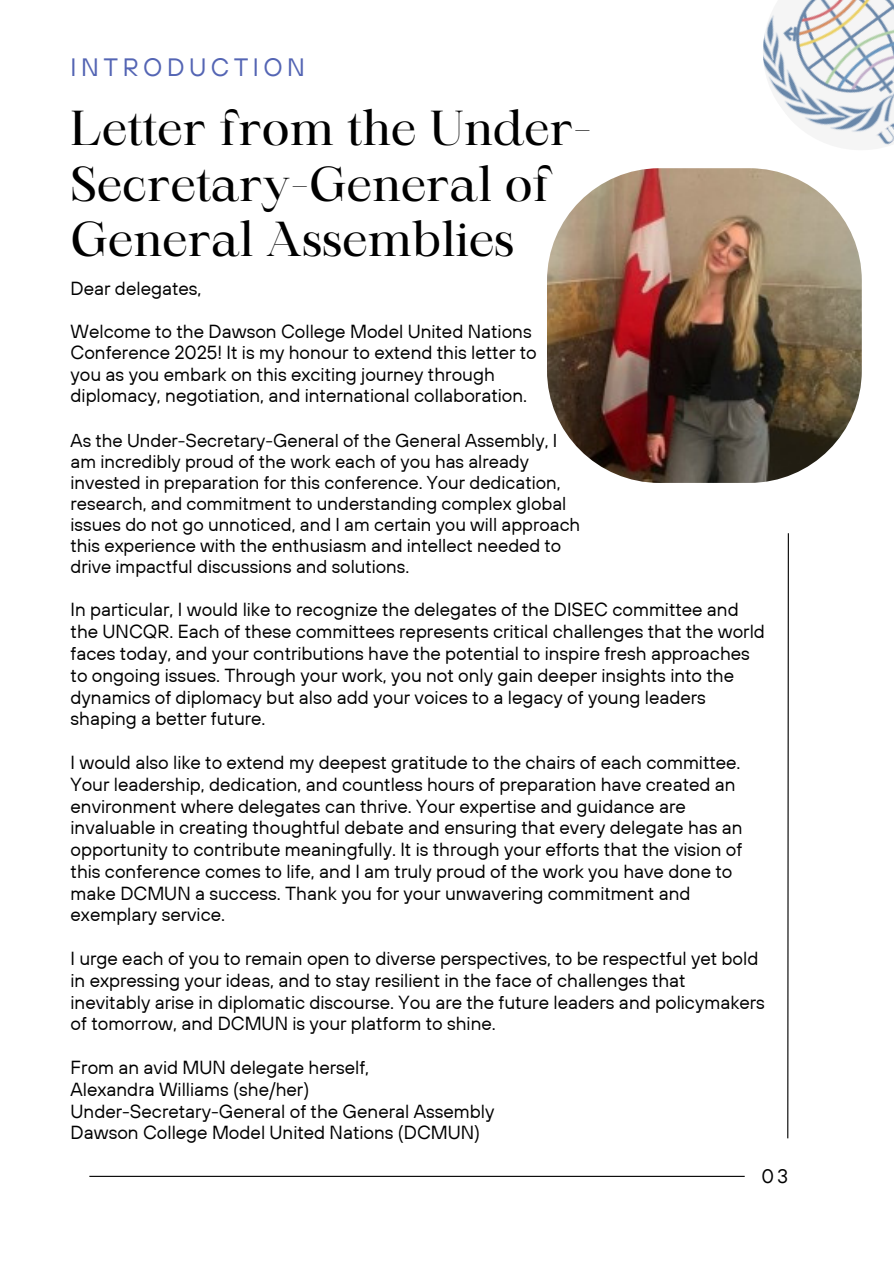
<style>
.page{position:relative;width:894px;height:1264px;background:#fff}
.page>*{position:absolute;margin:0;border:0;box-sizing:border-box;transform-origin:0 0}
.t1{font:47.1px/55.2px "Maharlika";color:#000}
.t2{font:25.05px "TT Hoves";letter-spacing:.18em;color:#5465b4}
.t3{font:19.5px "TT Hoves";color:#000}
.t4{font:18.9px/21.8px "TT Hoves";color:#000}
.t5{font:18.6px/21px "TT Hoves";color:#000}
</style>
<div class="page">
<hr style="left:89px;top:1175px;width:655px;height:1px;background:#000">
<img style="left:763px;top:0;width:130px;height:146px">
<svg style="left:787px;top:533px;width:2px;height:606px"></svg>
<img style="left:547px;top:168px;width:314px;height:315px;border-radius:113px">
<h1 class="t2" style="left:71px;top:51px;width:236px">INTRODUCTION</h1>
<h2 class="t1" style="left:71px;top:105px;width:522px">Letter from the Under-<br>Secretary-General of<br>General Assemblies</h2>
<p class="t4" style="left:71px;top:277px;width:132px">Dear delegates,</p>
<p class="t4" style="left:71px;top:320px;width:467px;line-height:21.3px">Welcome to the Dawson College Model United Nations Conference 2025! It is my honour to extend this letter to you as you embark on this exciting journey through diplomacy, negotiation, and international collaboration.</p>
<p class="t5" style="left:71px;top:429px;width:511px">As the Under-Secretary-General of the General Assembly, I am incredibly proud of the work each of you has already invested in preparation for this conference. Your dedication, research, and commitment to understanding complex global issues do not go unnoticed, and I am certain you will approach this experience with the enthusiasm and intellect needed to drive impactful discussions and solutions.</p>
<p class="t4" style="left:71px;top:598px;width:695px">In particular, I would like to recognize the delegates of the DISEC committee and the UNCQR. Each of these committees represents critical challenges that the world faces today, and your contributions have the potential to inspire fresh approaches to ongoing issues. Through your work, you not only gain deeper insights into the dynamics of diplomacy but also add your voices to a legacy of young leaders shaping a better future.</p>
<p class="t4" style="left:71px;top:751px;width:673px">I would also like to extend my deepest gratitude to the chairs of each committee.<br>Your leadership, dedication, and countless hours of preparation have created an environment where delegates can thrive. Your expertise and guidance are invaluable in creating thoughtful debate and ensuring that every delegate has an opportunity to contribute meaningfully. It is through your efforts that the vision of this conference comes to life, and I am truly proud of the work you have done to make DCMUN a success. Thank you for your unwavering commitment and exemplary service.</p>
<p class="t4" style="left:71px;top:947px;width:695px">I urge each of you to remain open to diverse perspectives, to be respectful yet bold in expressing your ideas, and to stay resilient in the face of challenges that inevitably arise in diplomatic discourse. You are the future leaders and policymakers of tomorrow, and DCMUN is your platform to shine.</p>
<p class="t4" style="left:71px;top:1056px;width:300px">From an avid MUN delegate herself,</p>
<p class="t4" style="left:71px;top:1077px;width:240px">Alexandra Williams (she/her)</p>
<p class="t4" style="left:71px;top:1099px;width:425px">Under-Secretary-General of the General Assembly</p>
<p class="t4" style="left:71px;top:1121px;width:411px">Dawson College Model United Nations (DCMUN)</p>
<p class="t3" style="left:761px;top:1163px;width:28px">03</p>
</div>
